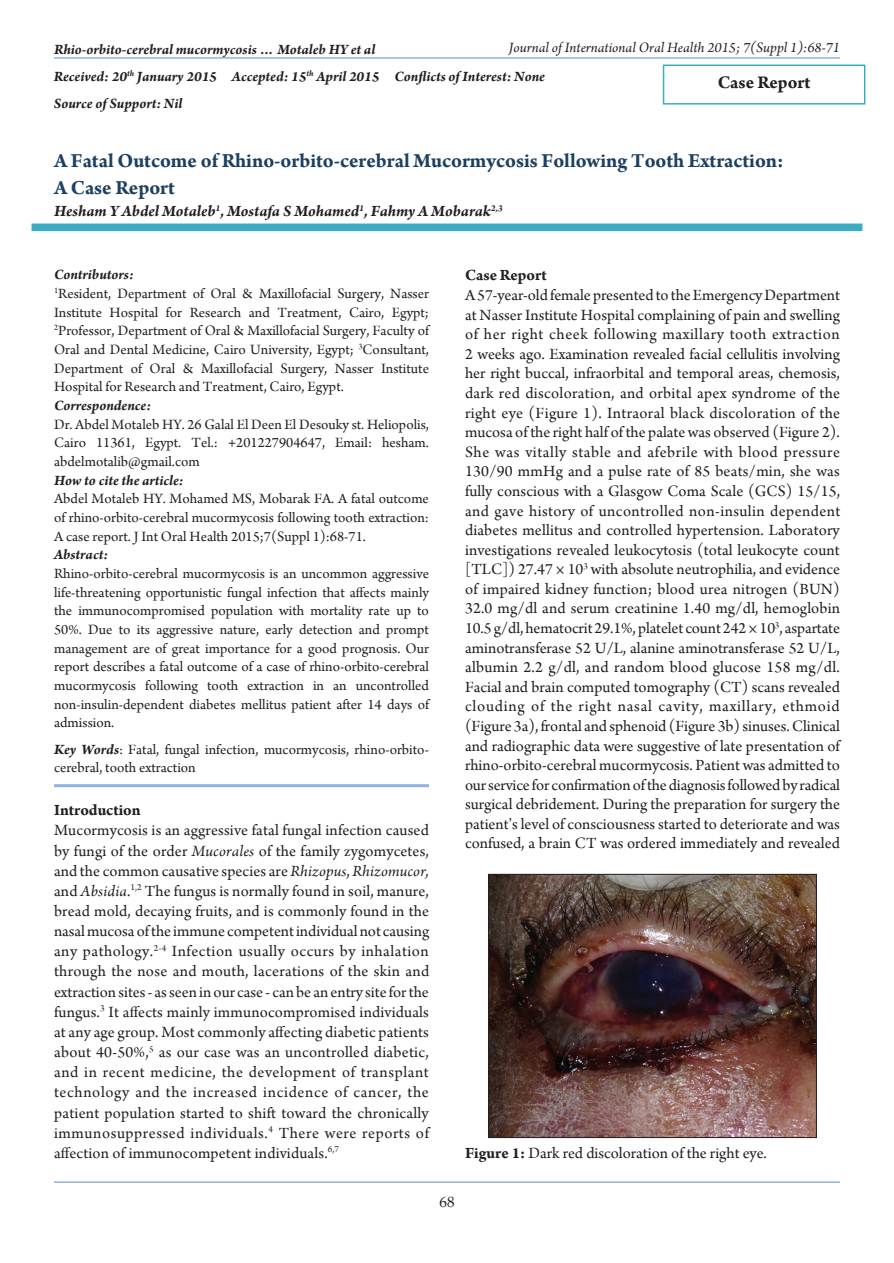
<style>
.page{position:relative;width:894px;height:1263px;background:#fff}
.page>*{position:absolute;margin:0;border:0;box-sizing:border-box;transform-origin:0 0}
.AT{font:700 21px/26.2px "Arno Pro";color:#1c4060}
.AH{font:700 18.75px "Arno Pro";color:#231f20}
.TX{font:16.5px/19.6px "Arno Pro";letter-spacing:.005em;color:#231f20;text-align:justify}
.AU{font:italic 700 16.5px "Arno Pro";color:#231f20}
.FGC{font:16.5px "Arno Pro";color:#231f20}
.t1{font:700 16.5px "Arno Pro";color:#231f20}
.ABS{font:15px/18.6px "Arno Pro";color:#231f20;text-align:justify}
.AFF{font:15px/18.6px "Arno Pro";color:#231f20;text-align:justify}
.HTC{font:15px/18.6px "Arno Pro";color:#231f20;text-align:justify}
.HIS{font:italic 700 15px "Arno Pro";color:#231f20}
.ADD{font:15px/18.6px "Arno Pro";color:#231f20;text-align:justify}
.keywords{font:15px/18.6px "Arno Pro";color:#231f20}
.RH1{font:italic 15px "Arno Pro";color:#231f20}
.HTC-Head{font:italic 700 15px "Arno Pro";color:#231f20}
.ADD-Head{font:italic 700 15px "Arno Pro";color:#231f20}
.AFF-Head{font:italic 700 15px "Arno Pro";color:#231f20}
.ABSH{font:italic 700 15px "Arno Pro";color:#231f20}
.t2{font:15px "Palatino Linotype";color:#231f20}
.s1{font-weight:700;font-style:italic}
.s2{font-style:italic}
.s3{font-weight:700}
</style>
<div class="page">
<hr style="left:54px;top:1181px;width:785px;height:1px;background:#90b2dd">
<hr style="left:54px;top:57px;width:785px;height:2px;background:#90b2dd">
<div style="left:662px;top:64px;width:203px;height:41px;border:2px solid #3cabc6"></div>
<div style="left:32px;top:223px;width:830px;height:8px;background:#3cabc6"></div>
<hr style="left:54px;top:784px;width:375px;height:3px;background:#90b2dd">
<img style="left:490px;top:876px;width:324px;height:259px">
<div style="left:488px;top:874px;width:328px;height:263px;border:1px solid #231f20"></div>
<p class="HIS" style="left:54px;top:40px;width:322px">Rhio-orbito-cerebral mucormycosis … Motaleb HY et al</p>
<p class="RH1" style="left:508px;top:39px;width:332px">Journal of International Oral Health 2015; 7(Suppl 1):68-71</p>
<p class="AH" style="left:717px;top:71px;width:94px">Case Report</p>
<p class="HIS" style="left:54px;top:68px;width:492px">Received: 20<sup>th</sup> January 2015 Accepted: 15<sup>th</sup> April 2015 Conflicts of Interest: None</p>
<p class="HIS" style="left:54px;top:95px;width:130px">Source of Support: Nil</p>
<p class="AT" style="left:54px;top:149px;width:731px">A Fatal Outcome of Rhino-orbito-cerebral Mucormycosis Following Tooth Extraction:<br>A Case Report</p>
<p class="AU" style="left:54px;top:201px;width:450px">Hesham Y Abdel Motaleb<sup>1</sup>, Mostafa S Mohamed<sup>1</sup>, Fahmy A Mobarak<sup>2,3</sup></p>
<p class="AFF-Head" style="left:54px;top:266px;width:81px">Contributors:</p>
<p class="AFF" style="left:54px;top:285px;width:376px"><sup>1</sup>Resident, Department of Oral &amp; Maxillofacial Surgery, Nasser Institute Hospital for Research and Treatment, Cairo, Egypt; <sup>2</sup>Professor, Department of Oral &amp; Maxillofacial Surgery, Faculty of Oral and Dental Medicine, Cairo University, Egypt; <sup>3</sup>Consultant, Department of Oral &amp; Maxillofacial Surgery, Nasser Institute Hospital for Research and Treatment, Cairo, Egypt.</p>
<p class="ADD-Head" style="left:54px;top:397px;width:98px">Correspondence:</p>
<p class="ADD" style="left:54px;top:416px;width:376px">Dr. Abdel Motaleb HY. 26 Galal El Deen El Desouky st. Heliopolis, Cairo 11361, Egypt. Tel.: +201227904647, Email: hesham. abdelmotalib@gmail.com</p>
<p class="HTC-Head" style="left:54px;top:471px;width:131px">How to cite the article:</p>
<p class="HTC" style="left:54px;top:490px;width:376px">Abdel Motaleb HY. Mohamed MS, Mobarak FA. A fatal outcome of rhino-orbito-cerebral mucormycosis following tooth extraction:<br>A case report. J Int Oral Health 2015;7(Suppl 1):68-71.</p>
<p class="ABSH" style="left:54px;top:546px;width:55px">Abstract:</p>
<p class="ABS" style="left:54px;top:565px;width:376px">Rhino-orbito-cerebral mucormycosis is an uncommon aggressive life-threatening opportunistic fungal infection that affects mainly the immunocompromised population with mortality rate up to 50%. Due to its aggressive nature, early detection and prompt management are of great importance for a good prognosis. Our report describes a fatal outcome of a case of rhino-orbito-cerebral mucormycosis following tooth extraction in an uncontrolled non-insulin-dependent diabetes mellitus patient after 14 days of admission.</p>
<p class="keywords" style="left:54px;top:740px;width:376px"><span class="s1">Key Words</span>: Fatal, fungal infection, mucormycosis, rhino-orbito&shy;cerebral, tooth extraction</p>
<h1 class="t1" style="left:54px;top:800px;width:88px">Introduction</h1>
<p class="TX" style="left:54px;top:821px;width:376px;line-height:20.1px">Mucormycosis is an aggressive fatal fungal infection caused by fungi of the order <span class="s2">Mucorales</span> of the family zygomycetes, and the common causative species are <span class="s2">Rhizopus</span>, <span class="s2">Rhizomucor, </span>and <span class="s2">Absidia</span>.<sup>1,2</sup> The fungus is normally found in soil, manure, bread mold, decaying fruits, and is commonly found in the nasal mucosa of the immune competent individual not causing any pathology.<sup>2-4</sup> Infection usually occurs by inhalation through the nose and mouth, lacerations of the skin and extraction sites - as seen in our case - can be an entry site for the fungus.<sup>3</sup> It affects mainly immunocompromised individuals at any age group. Most commonly affecting diabetic patients about 40‑50%,<sup>5</sup> as our case was an uncontrolled diabetic, and in recent medicine, the development of transplant technology and the increased incidence of cancer, the patient population started to shift toward the chronically immunosuppressed individuals.<sup>4</sup> There were reports of affection of immunocompetent individuals.<sup>6,7</sup></p>
<h1 class="t1" style="left:465px;top:266px;width:83px">Case Report</h1>
<p class="TX" style="left:465px;top:286px;width:376px">A 57-year-old female presented to the Emergency Department at Nasser Institute Hospital complaining of pain and swelling of her right cheek following maxillary tooth extraction 2 weeks ago. Examination revealed facial cellulitis involving her right buccal, infraorbital and temporal areas, chemosis, dark red discoloration, and orbital apex syndrome of the right eye (Figure 1). Intraoral black discoloration of the mucosa of the right half of the palate was observed (Figure 2).<br>She was vitally stable and afebrile with blood pressure 130/90 mmHg and a pulse rate of 85 beats/min, she was fully conscious with a Glasgow Coma Scale (GCS) 15/15, and gave history of uncontrolled non-insulin dependent diabetes mellitus and controlled hypertension. Laboratory investigations revealed leukocytosis (total leukocyte count [TLC]) 27.47 × 10<sup>3</sup> with absolute neutrophilia, and evidence of impaired kidney function; blood urea nitrogen (BUN)<br>32.0 mg/dl and serum creatinine 1.40 mg/dl, hemoglobin 10.5 g/dl, hematocrit 29.1%, platelet count 242 × 10<sup>3</sup>, aspartate aminotransferase 52 U/L, alanine aminotransferase 52 U/L, albumin 2.2 g/dl, and random blood glucose 158 mg/dl.<br>Facial and brain computed tomography (CT) scans revealed clouding of the right nasal cavity, maxillary, ethmoid (Figure 3a), frontal and sphenoid (Figure 3b) sinuses. Clinical and radiographic data were suggestive of late presentation of rhino-orbito-cerebral mucormycosis. Patient was admitted to our service for confirmation of the diagnosis followed by radical surgical debridement. During the preparation for surgery the patient’s level of consciousness started to deteriorate and was confused, a brain CT was ordered immediately and revealed</p>
<p class="FGC" style="left:465px;top:1143px;width:303px"><span class="s3">Figure 1:</span> Dark red discoloration of the right eye.</p>
<p class="t2" style="left:439px;top:1191px;width:16px">68</p>
</div>
